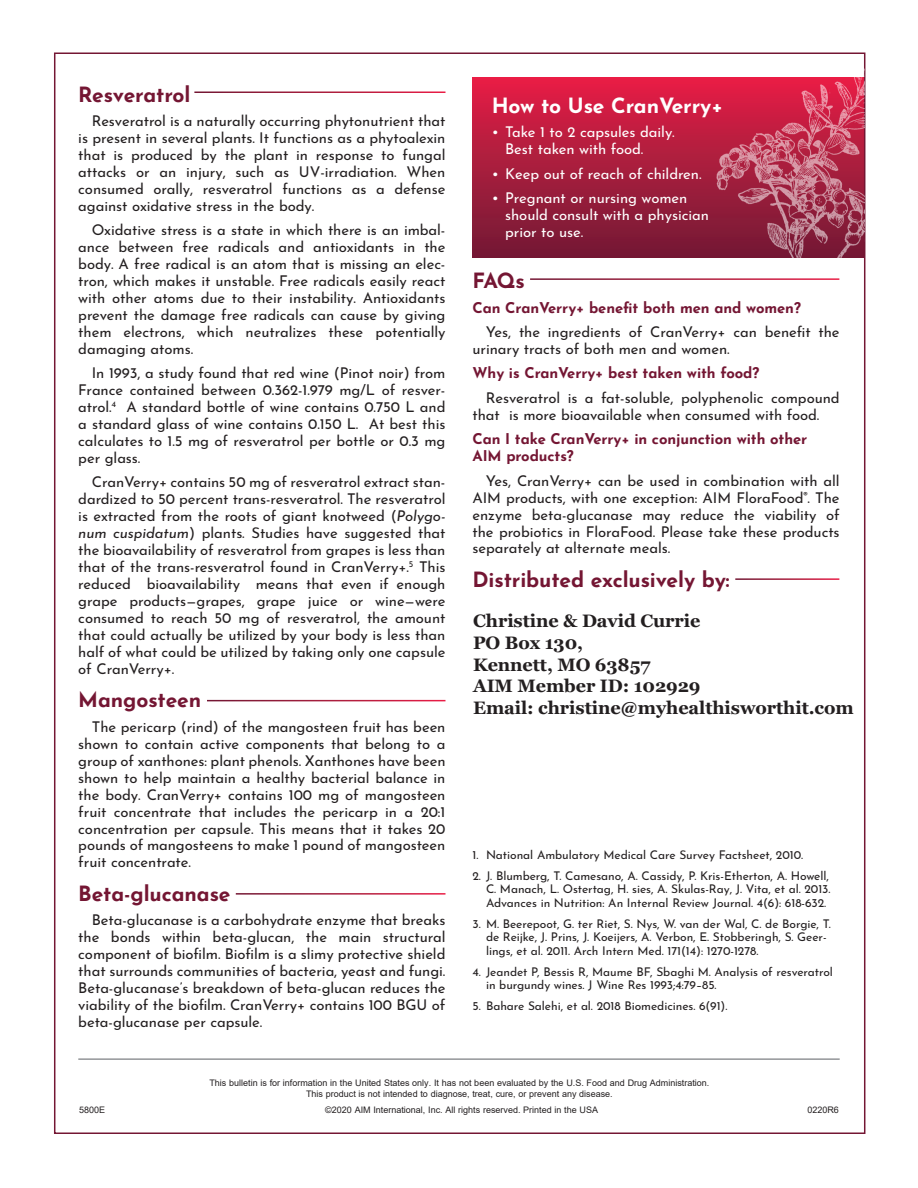
<style>
.page{position:relative;width:918px;height:1188px;background:#fff}
.page>*{position:absolute;margin:0;border:0;box-sizing:border-box;transform-origin:0 0}
.DS_subhead{font:700 21px "Josefin Sans";letter-spacing:-.005em;color:#741633}
.subhead_over_solid_b{font:700 21px "Josefin Sans";letter-spacing:-.005em;color:#fff}
.t1{font:700 18px/21.6px "Georgia";letter-spacing:-.005em;color:#231f20}
.DS_body_copy{font:14.85px/17px "Josefin Sans";letter-spacing:-.005em;color:#231f20;text-align:justify}
.bullets_in_solid_box{font:14.85px/17px "Josefin Sans";letter-spacing:-.005em;color:#fff}
.green_questions_no_i{font:700 14.85px/17px "Josefin Sans";letter-spacing:-.005em;color:#741633}
.DS_body_copy-2{font:12px/13.5px "Josefin Sans";letter-spacing:-.005em;color:#231f20}
.t2{font:9px/11.2px "Arial";color:#231f20;text-align:center}
.s1{font-style:italic}
</style>
<div class="page">
<div style="left:472px;top:77px;width:392px;height:180px;background:linear-gradient(to bottom,#e51e46,#711a35)"></div>
<hr style="left:78px;top:1058px;width:762px;height:2px;background:#939598">
<img style="left:708px;top:54px;width:157px;height:203px">
<p class="DS_subhead" style="left:78px;top:75px;width:114px">Resveratrol</p>
<p class="DS_body_copy" style="left:78px;top:111px;width:369px;text-indent:13px">Resveratrol is a naturally occurring phytonutrient that is present in several plants. It functions as a phytoalexin that is produced by the plant in response to fungal attacks or an injury, such as UV-irradiation. When consumed orally, resveratrol functions as a defense against oxidative stress in the body.</p>
<p class="DS_body_copy" style="left:78px;top:220px;width:369px;text-indent:13px">Oxidative stress is a state in which there is an imbal&shy;ance between free radicals and antioxidants in the body. A free radical is an atom that is missing an elec&shy;tron, which makes it unstable. Free radicals easily react with other atoms due to their instability. Antioxidants prevent the damage free radicals can cause by giving them electrons, which neutralizes these potentially damaging atoms.</p>
<p class="DS_body_copy" style="left:78px;top:363px;width:369px;text-indent:14px">In 1993, a study found that red wine (Pinot noir) from France contained between 0.362-1.979 mg/L of resver&shy;atrol.<sup>4</sup> A standard bottle of wine contains 0.750 L and a standard glass of wine contains 0.150 L. At best this calculates to 1.5 mg of resveratrol per bottle or 0.3 mg per glass.</p>
<p class="DS_body_copy" style="left:78px;top:472px;width:369px;text-indent:13px">CranVerry+ contains 50 mg of resveratrol extract stan&shy;dardized to 50 percent trans-resveratrol. The resveratrol is extracted from the roots of giant knotweed (<span class="s1">Polygo&shy;num cuspidatum</span>) plants. Studies have suggested that the bioavailability of resveratrol from grapes is less than that of the trans-resveratrol found in CranVerry+.<sup>5</sup> This reduced bioavailability means that even if enough grape products—grapes, grape juice or wine—were consumed to reach 50 mg of resveratrol, the amount that could actually be utilized by your body is less than half of what could be utilized by taking only one capsule of CranVerry+.</p>
<p class="DS_subhead" style="left:78px;top:681px;width:124px">Mangosteen</p>
<p class="DS_body_copy" style="left:78px;top:716px;width:369px;text-indent:13px">The pericarp (rind) of the mangosteen fruit has been shown to contain active components that belong to a group of xanthones: plant phenols. Xanthones have been shown to help maintain a healthy bacterial balance in the body. CranVerry+ contains 100 mg of mangosteen fruit concentrate that includes the pericarp in a 20:1 concentration per capsule. This means that it takes 20 pounds of mangosteens to make 1 pound of mangosteen fruit concentrate.</p>
<p class="DS_subhead" style="left:78px;top:875px;width:154px">Beta-glucanase</p>
<p class="DS_body_copy" style="left:78px;top:910px;width:369px;text-indent:13px">Beta-glucanase is a carbohydrate enzyme that breaks the bonds within beta-glucan, the main structural component of biofilm. Biofilm is a slimy protective shield that surrounds communities of bacteria, yeast and fungi.<br>Beta-glucanase’s breakdown of beta-glucan reduces the viability of the biofilm. CranVerry+ contains 100 BGU of beta-glucanase per capsule.</p>
<p class="subhead_over_solid_b" style="left:492px;top:87px;width:233px">How to Use CranVerry+</p>
<p class="bullets_in_solid_box" style="left:505px;top:122px;width:171px;text-indent:-14px">• Take 1 to 2 capsules daily.<br>Best taken with food.</p>
<p class="bullets_in_solid_box" style="left:492px;top:163px;width:211px">• Keep out of reach of children.</p>
<p class="bullets_in_solid_box" style="left:505px;top:188px;width:205px;text-indent:-14px">• Pregnant or nursing women should consult with a physician prior to use.</p>
<p class="DS_subhead" style="left:472px;top:262px;width:54px">FAQs</p>
<p class="green_questions_no_i" style="left:472px;top:297px;width:330px">Can CranVerry+ benefit both men and women?</p>
<p class="DS_body_copy" style="left:472px;top:322px;width:369px;text-indent:13px">Yes, the ingredients of CranVerry+ can benefit the urinary tracts of both men and women.</p>
<p class="green_questions_no_i" style="left:472px;top:363px;width:288px">Why is CranVerry+ best taken with food?</p>
<p class="DS_body_copy" style="left:472px;top:387px;width:369px;text-indent:13px">Resveratrol is a fat-soluble, polyphenolic compound that is more bioavailable when consumed with food.</p>
<p class="green_questions_no_i" style="left:472px;top:428px;width:336px">Can I take CranVerry+ in conjunction with other<br>AIM products?</p>
<p class="DS_body_copy" style="left:472px;top:470px;width:369px;text-indent:13px">Yes, CranVerry+ can be used in combination with all AIM products, with one exception: AIM FloraFood<sup>®</sup>. The enzyme beta-glucanase may reduce the viability of the probiotics in FloraFood. Please take these products separately at alternate meals.</p>
<p class="DS_subhead" style="left:472px;top:561px;width:259px">Distributed exclusively by:</p>
<p class="t1" style="left:473px;top:610px;width:382px">Christine &amp; David Currie<br>PO Box 130,<br>Kennett, MO 63857<br>AIM Member ID: 102929<br>Email: christine@myhealthisworthit.com</p>
<p class="DS_body_copy-2" style="left:472px;top:846px;width:332px">1. National Ambulatory Medical Care Survey Factsheet, 2010.</p>
<p class="DS_body_copy-2" style="left:486px;top:867px;width:346px;text-indent:-14px">2. J. Blumberg, T. Camesano, A. Cassidy, P. Kris-Etherton, A. Howell,<br>C. Manach, L. Ostertag, H. sies, A. Skulas-Ray, J. Vita, et al. 2013.<br>Advances in Nutrition: An Internal Review Journal. 4(6): 618-632.</p>
<p class="DS_body_copy-2" style="left:486px;top:915px;width:346px;text-indent:-14px">3. M. Beerepoot, G. ter Riet, S. Nys, W. van der Wal, C. de Borgie, T. de Reijke, J. Prins, J. Koeijers, A. Verbon, E. Stobberingh, S. Geer&shy;lings, et al. 2011. Arch Intern Med. 171(14): 1270-1278.</p>
<p class="DS_body_copy-2" style="left:486px;top:963px;width:348px;text-indent:-14px">4. Jeandet P, Bessis R, Maume BF, Sbaghi M. Analysis of resveratrol in burgundy wines. J Wine Res 1993;4:79–85.</p>
<p class="DS_body_copy-2" style="left:472px;top:998px;width:256px">5. Bahare Salehi, et al. 2018 Biomedicines. 6(91).</p>
<p class="t2" style="left:209px;top:1077px;width:502px">This bulletin is for information in the United States only. It has not been evaluated by the U.S. Food and Drug Administration.<br>This product is not intended to diagnose, treat, cure, or prevent any disease.</p>
<p class="t2" style="left:79px;top:1104px;width:28px">5800E</p>
<p class="t2" style="left:325px;top:1104px;width:274px">©2020 AIM International, Inc. All rights reserved. Printed in the USA</p>
<p class="t2" style="left:807px;top:1104px;width:33px">0220R6</p>
</div>
